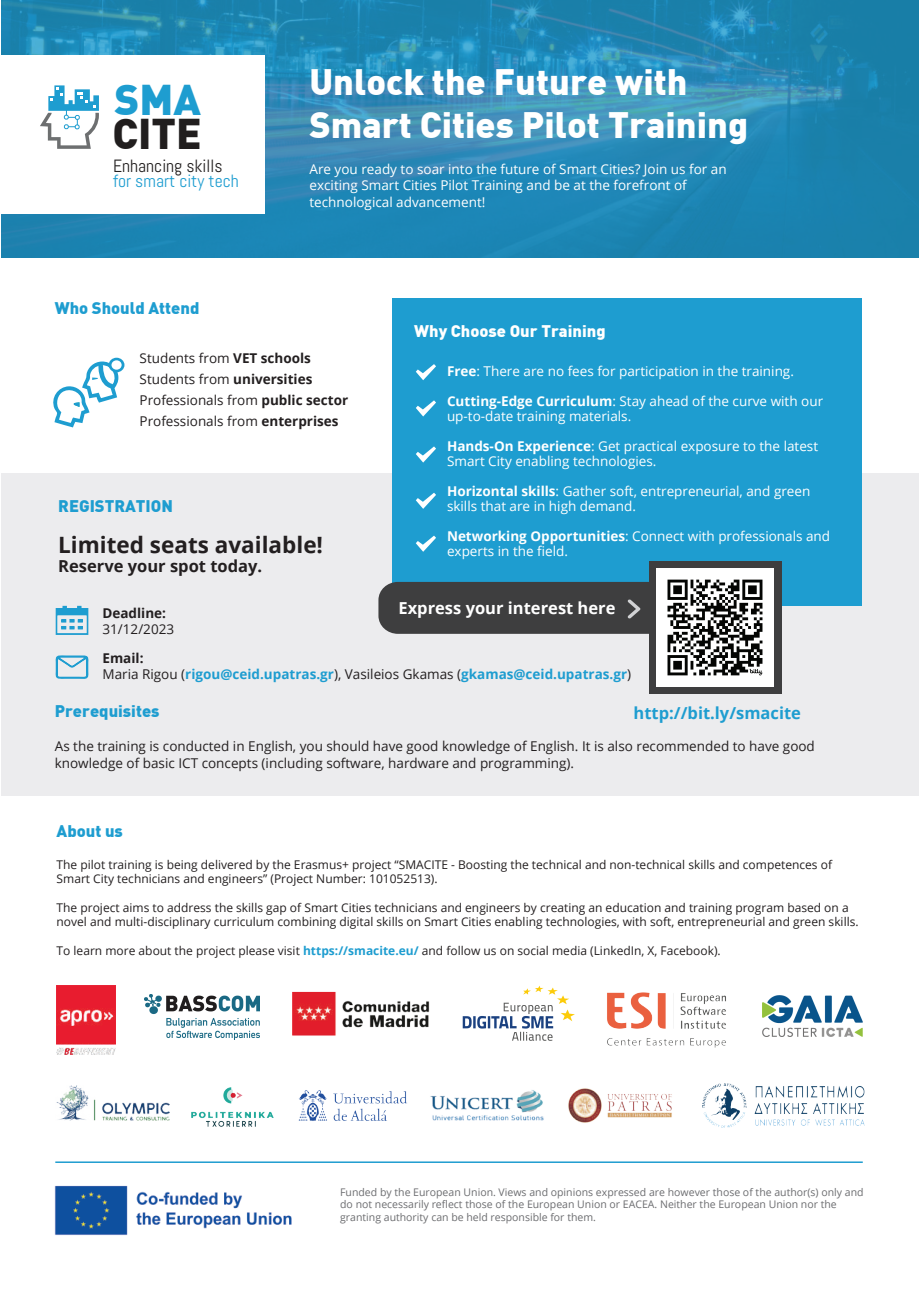
<style>
.page{position:relative;width:919px;height:1289px;background:#fff}
.page>*{position:absolute;margin:0;border:0;box-sizing:border-box;transform-origin:0 0}
.t1{font:900 42px "DIN";color:#211e1e}
.t2{font:900 42px "DIN";color:#1e9dd0}
.t3{font:900 36px/43.2px "DIN";color:#fff}
.t4{font:700 22.5px "Open Sans";color:#231f20}
.t5{font:17.7px "Abel";color:#1e9dd0}
.t6{font:17.7px "Abel";color:#211e1e}
.t7{font:900 16.5px "DIN";color:#1e9dd0}
.t8{font:700 16.5px "Open Sans";color:#fff}
.t9{font:700 16.5px "Open Sans";color:#231f20}
.t10{font:700 16.5px "Open Sans";color:#1e9dd0}
.t11{font:900 16.5px "DIN";color:#fff}
.t12{font:13.5px/15px "Open Sans";color:#fff}
.t13{font:13.5px/21px "Open Sans";color:#231f20}
.t14{font:700 13.5px/16.2px "Open Sans";color:#1e9dd0}
.t15{font:700 13.5px "Open Sans";color:#231f20}
.t16{font:12px/14.4px "Open Sans";color:#231f20}
.t17{font:10.5px/12.6px "Open Sans";color:#6c6d70}
.s1{font-weight:700}
.s2{color:#231f20}
.s3{font-weight:400;color:#231f20}
.s4{font-weight:700;color:#1e9dd0}
</style>
<div class="page">
<svg style="left:2px;top:0;width:916px;height:257px;background:#2588b4"></svg>
<div style="left:0;top:56px;width:264px;height:158px;background:#fff"></div>
<div style="left:2px;top:473px;width:916px;height:322px;background:#ececee"></div>
<img style="left:54px;top:1185px;width:238px;height:50px">
<img style="left:57px;top:985px;width:58px;height:69px">
<img style="left:462px;top:986px;width:113px;height:55px">
<img style="left:607px;top:992px;width:119px;height:56px">
<img style="left:144px;top:994px;width:115px;height:45px">
<img style="left:292px;top:991px;width:138px;height:45px">
<img style="left:762px;top:995px;width:100px;height:41px">
<img style="left:191px;top:1087px;width:83px;height:40px">
<img style="left:56px;top:1085px;width:113px;height:35px">
<img style="left:568px;top:1088px;width:104px;height:35px">
<img style="left:430px;top:1090px;width:114px;height:31px">
<img style="left:298px;top:1090px;width:109px;height:31px">
<img style="left:703px;top:1083px;width:161px;height:44px">
<hr style="left:55px;top:1161px;width:807px;height:1px;background:#1e9dd0">
<svg style="left:56px;top:606px;width:32px;height:29px"></svg>
<div style="left:109px;top:358px;width:15px;height:14px;background:#1e9dd0;border-radius:50%"></div>
<svg style="left:111px;top:360px;width:11px;height:10px"></svg>
<svg style="left:53px;top:360px;width:66px;height:67px"></svg>
<svg style="left:56px;top:655px;width:32px;height:24px"></svg>
<div style="left:392px;top:298px;width:469px;height:308px;background:#1e9dd0"></div>
<svg style="left:416px;top:364px;width:20px;height:16px"></svg>
<svg style="left:416px;top:400px;width:20px;height:16px"></svg>
<svg style="left:416px;top:492px;width:20px;height:17px"></svg>
<svg style="left:416px;top:535px;width:20px;height:17px"></svg>
<svg style="left:416px;top:446px;width:20px;height:16px"></svg>
<div style="left:378px;top:582px;width:336px;height:52px;background:#3e3e3f;border-radius:19px"></div>
<svg style="left:40px;top:85px;width:59px;height:64px"></svg>
<div style="left:648px;top:561px;width:133px;height:132px;background:#3e3e3f"></div>
<img style="left:656px;top:568px;width:117px;height:118px">
<svg style="left:627px;top:599px;width:13px;height:19px"></svg>
<h1 class="t2" style="left:114px;top:72px;width:88px">SMA</h1>
<h1 class="t1" style="left:112px;top:106px;width:91px">CITE</h1>
<h3 class="t6" style="left:113px;top:154px;width:111px">Enhancing skills</h3>
<h3 class="t5" style="left:113px;top:170px;width:127px">for smart city tech</h3>
<h3 class="t7" style="left:55px;top:297px;width:146px">Who Should Attend</h3>
<h2 class="t3" style="left:309px;top:58px;width:440px">Unlock the Future with<br>Smart Cities Pilot Training</h2>
<p class="t12" style="left:309px;top:161px;width:419px;line-height:16.2px">Are you ready to soar into the future of Smart Cities? Join us for an exciting Smart Cities Pilot Training and be at the forefront of technological advancement!</p>
<h3 class="t11" style="left:414px;top:320px;width:193px">Why Choose Our Training</h3>
<p class="t13" style="left:140px;top:347px;width:210px">Students from <span class="s1">VET schools<br></span>Students from <span class="s1">universities<br></span>Professionals from <span class="s1">public sector<br></span>Professionals from <span class="s1">enterprises</span></p>
<h3 class="t7" style="left:58px;top:495px;width:116px">REGISTRATION</h3>
<h3 class="t4" style="left:58px;top:528px;width:266px">Limited seats available!</h3>
<h3 class="t9" style="left:58px;top:554px;width:205px">Reserve your spot today.</h3>
<p class="t15" style="left:102px;top:603px;width:65px">Deadline:</p>
<p class="t13" style="left:102px;top:618px;width:73px">31/12/2023</p>
<p class="t12" style="left:447px;top:363px;width:348px"><span class="s1">Free</span>: There are no fees for participation in the training.</p>
<p class="t12" style="left:447px;top:393px;width:377px"><span class="s1">Cutting-Edge Curriculum</span>: Stay ahead of the curve with our up-to-date training materials.</p>
<p class="t12" style="left:447px;top:438px;width:372px"><span class="s1">Hands-On Experience</span>: Get practical exposure to the latest<br>Smart City enabling technologies.</p>
<p class="t12" style="left:447px;top:483px;width:365px"><span class="s1">Horizontal skills</span>: Gather soft, entrepreneurial, and green skills that are in high demand.</p>
<p class="t12" style="left:447px;top:528px;width:384px"><span class="s1">Networking Opportunities</span>: Connect with professionals and experts in the field.</p>
<h3 class="t8" style="left:398px;top:596px;width:218px">Express your interest here</h3>
<p class="t14" style="left:102px;top:649px;width:530px"><span class="s2">Email:<br></span><span class="s3">Maria Rigou (</span>rigou@ceid.upatras.gr<span class="s3">), Vasileios Gkamas (</span>gkamas@ceid.upatras.gr<span class="s3">)</span></p>
<h3 class="t7" style="left:55px;top:699px;width:106px">Prerequisites</h3>
<h3 class="t10" style="left:633px;top:701px;width:169px">http://bit.ly/smacite</h3>
<p class="t13" style="left:55px;top:738px;width:761px;line-height:16.2px">As the training is conducted in English, you should have good knowledge of English. It is also recommended to have good knowledge of basic ICT concepts (including software, hardware and programming).</p>
<h3 class="t7" style="left:57px;top:820px;width:68px">About us</h3>
<p class="t16" style="left:57px;top:857px;width:777px">The pilot training is being delivered by the Erasmus+ project “SMACITE - Boosting the technical and non-technical skills and competences of<br>Smart City technicians and engineers” (Project Number: 101052513).</p>
<p class="t16" style="left:57px;top:900px;width:803px">The project aims to address the skills gap of Smart Cities technicians and engineers by creating an education and training program based on a novel and multi-disciplinary curriculum combining digital skills on Smart Cities enabling technologies, with soft, entrepreneurial and green skills.</p>
<p class="t16" style="left:57px;top:943px;width:665px">To learn more about the project please visit <span class="s4">https://smacite.eu/</span> and follow us on social media (LinkedIn, X, Facebook).</p>
<p class="t17" style="left:340px;top:1185px;width:525px">Funded by the European Union. Views and opinions expressed are however those of the author(s) only and do not necessarily reflect those of the European Union or EACEA. Neither the European Union nor the granting authority can be held responsible for them.</p>
</div>
